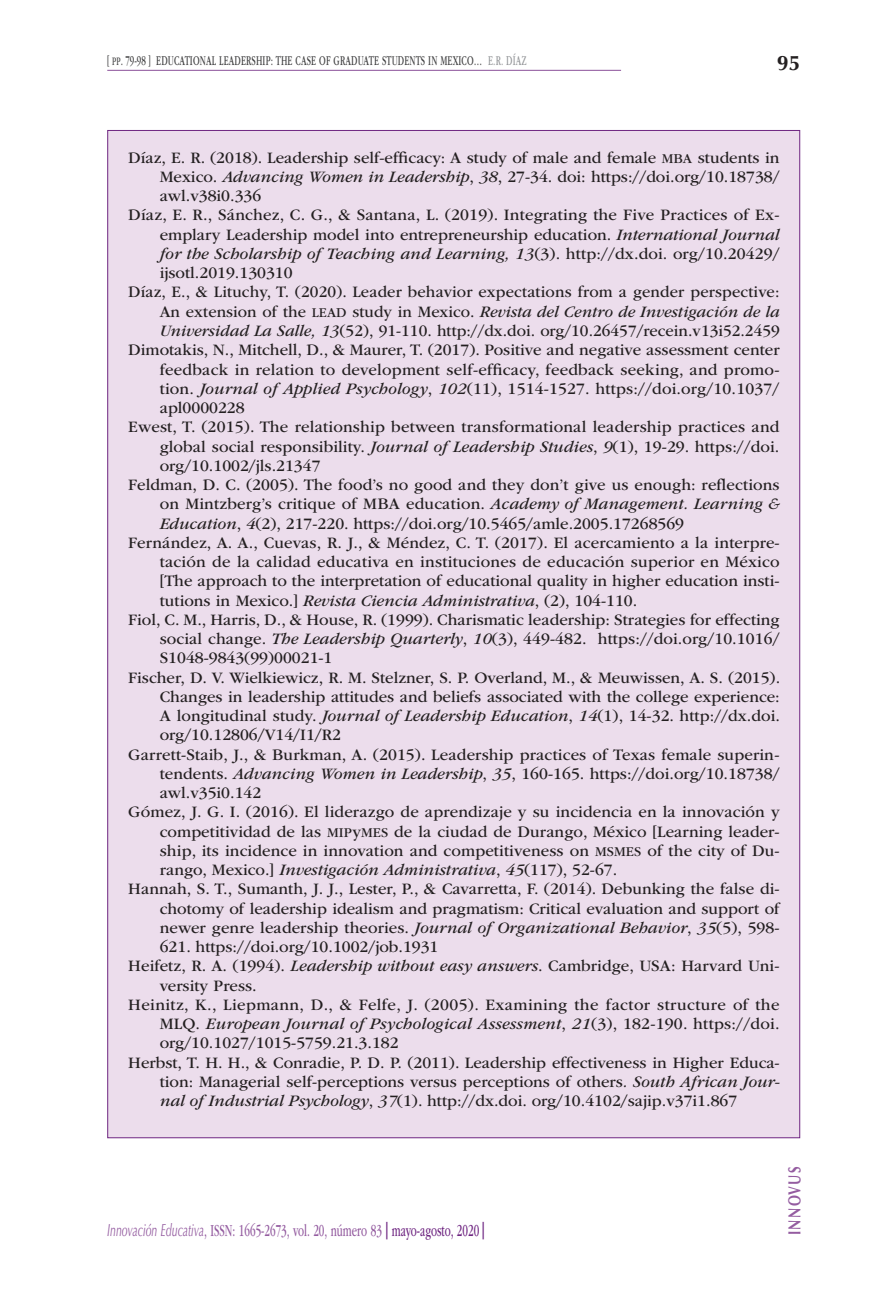
<style>
.page{position:relative;width:893px;height:1290px;background:#fff}
.page>*{position:absolute;margin:0;border:0;box-sizing:border-box;transform-origin:0 0}
.t1{font:700 21px "Optima LT Std";color:#231f20}
.t2{font:17.5px "ITC Garamond Std";color:#945ca0;scale:.6 1}
.t3{font:700 17.5px "Optima LT Std";letter-spacing:.1em;color:#945ca0;scale:.75 1}
._07A_Bibliografia{font:16.62px/19.2px "ITC Garamond Std";color:#231f20;text-align:justify}
.t4{font:14px "ITC Garamond Std";letter-spacing:.02em;color:#3e3e3f;scale:.6 1}
.s1{font-family:"ITC Garamond Std Bk SC850";font-size:11.9px}
.s2{color:#939598}
.s3{font-size:14px}
.s4{font-style:italic}
.s5{font-family:"Optima LT Std";font-style:italic}
.s6{font-family:"Optima LT Std";font-weight:900;color:#6e2581}
.s7{color:#6e2581}
</style>
<div class="page">
<hr style="left:107px;top:70px;width:514px;height:1px;background:#8c519a">
<div style="left:107px;top:130px;width:693px;height:1008px;background:#ecddec;border:1px solid #6e2581"></div>
<p class="t4" style="left:107px;top:53px;width:701px">[ <span class="s1">pp</span>. 79-98 ] EDUCATIONAL LEADERSHIP: THE CASE OF GRADUATE STUDENTS IN MEXICO… <span class="s2">E.R. DÍAZ</span></p>
<p class="t1" style="left:777px;top:50px;width:25px">95</p>
<p class="_07A_Bibliografia" style="left:160px;top:148px;width:621px;text-indent:-32px">Díaz, E. R. (2018). Leadership self-efficacy: A study of male and female <span class="s3">MBA</span> students in Mexico. <span class="s4">Advancing Women in Leadership</span>, <span class="s4">38</span>, 27-34. doi: https://doi.org/10.18738/ awl.v38i0.336</p>
<p class="_07A_Bibliografia" style="left:160px;top:206px;width:621px;text-indent:-32px">Díaz, E. R., Sánchez, C. G., &amp; Santana, L. (2019). Integrating the Five Practices of Ex&shy;emplary Leadership model into entrepreneurship education. <span class="s4">International Journal for the Scholarship of Teaching and Learning, 13</span>(3). http://dx.doi. org/10.20429/ ijsotl.2019.130310</p>
<p class="_07A_Bibliografia" style="left:160px;top:283px;width:621px;text-indent:-32px">Díaz, E., &amp; Lituchy, T. (2020). Leader behavior expectations from a gender perspective:<br>An extension of the <span class="s3">LEAD</span> study in Mexico. <span class="s4">Revista del Centro de Investigación de la Universidad La Salle, 13</span>(52), 91-110. http://dx.doi. org/10.26457/recein.v13i52.2459</p>
<p class="_07A_Bibliografia" style="left:160px;top:340px;width:621px;text-indent:-32px">Dimotakis, N., Mitchell, D., &amp; Maurer, T. (2017). Positive and negative assessment center feedback in relation to development self-efficacy, feedback seeking, and promo&shy;tion. <span class="s4">Journal of Applied Psychology</span>, <span class="s4">102</span>(11), 1514-1527. https://doi.org/10.1037/ apl0000228</p>
<p class="_07A_Bibliografia" style="left:160px;top:417px;width:621px;text-indent:-32px">Ewest, T. (2015). The relationship between transformational leadership practices and global social responsibility. <span class="s4">Journal of Leadership Studies</span>, <span class="s4">9</span>(1), 19-29. https://doi. org/10.1002/jls.21347</p>
<p class="_07A_Bibliografia" style="left:160px;top:475px;width:621px;text-indent:-32px">Feldman, D. C. (2005). The food’s no good and they don’t give us enough: reflections on Mintzberg’s critique of MBA education. <span class="s4">Academy of Management. Learning &amp; Education</span>, <span class="s4">4</span>(2), 217-220. https://doi.org/10.5465/amle.2005.17268569</p>
<p class="_07A_Bibliografia" style="left:160px;top:533px;width:621px;text-indent:-32px">Fernández, A. A., Cuevas, R. J., &amp; Méndez, C. T. (2017). El acercamiento a la interpre&shy;tación de la calidad educativa en instituciones de educación superior en México [The approach to the interpretation of educational quality in higher education insti&shy;tutions in Mexico.] <span class="s4">Revista Ciencia Administrativa</span>, (2), 104-110.</p>
<p class="_07A_Bibliografia" style="left:160px;top:610px;width:621px;text-indent:-32px">Fiol, C. M., Harris, D., &amp; House, R. (1999). Charismatic leadership: Strategies for effecting social change. <span class="s4">The Leadership Quarterly</span>, <span class="s4">10</span>(3), 449-482. https://doi.org/10.1016/ S1048-9843(99)00021-1</p>
<p class="_07A_Bibliografia" style="left:160px;top:668px;width:622px;text-indent:-32px">Fischer, D. V. Wielkiewicz, R. M. Stelzner, S. P. Overland, M., &amp; Meuwissen, A. S. (2015).<br>Changes in leadership attitudes and beliefs associated with the college experience:<br>A longitudinal study. <span class="s4">Journal of Leadership Education</span>, <span class="s4">14</span>(1), 14-32. http://dx.doi. org/10.12806/V14/I1/R2</p>
<p class="_07A_Bibliografia" style="left:160px;top:745px;width:621px;text-indent:-32px">Garrett-Staib, J., &amp; Burkman, A. (2015). Leadership practices of Texas female superin&shy;tendents. <span class="s4">Advancing Women in Leadership</span>, <span class="s4">35</span>, 160-165. https://doi.org/10.18738/ awl.v35i0.142</p>
<p class="_07A_Bibliografia" style="left:160px;top:802px;width:621px;text-indent:-32px">Gómez, J. G. I. (2016). El liderazgo de aprendizaje y su incidencia en la innovación y competitividad de las <span class="s3">MIP</span>y<span class="s3">MES</span> de la ciudad de Durango, México [Learning leader&shy;ship, its incidence in innovation and competitiveness on <span class="s3">MSMES</span> of the city of Du&shy;rango, Mexico.] <span class="s4">Investigación Administrativa</span>, <span class="s4">45</span>(117), 52-67.</p>
<p class="_07A_Bibliografia" style="left:160px;top:879px;width:621px;text-indent:-32px">Hannah, S. T., Sumanth, J. J., Lester, P., &amp; Cavarretta, F. (2014). Debunking the false di&shy;chotomy of leadership idealism and pragmatism: Critical evaluation and support of newer genre leadership theories. <span class="s4">Journal of Organizational Behavior</span>, <span class="s4">35</span>(5), 598- 621. https://doi.org/10.1002/job.1931</p>
<p class="_07A_Bibliografia" style="left:160px;top:956px;width:621px;text-indent:-32px">Heifetz, R. A. (1994). <span class="s4">Leadership without easy answers</span>. Cambridge, USA: Harvard Uni&shy;versity Press.</p>
<p class="_07A_Bibliografia" style="left:160px;top:995px;width:621px;text-indent:-32px">Heinitz, K., Liepmann, D., &amp; Felfe, J. (2005). Examining the factor structure of the MLQ. <span class="s4">European Journal of Psychological Assessment</span>, <span class="s4">21</span>(3), 182-190. https://doi. org/10.1027/1015-5759.21.3.182</p>
<p class="_07A_Bibliografia" style="left:160px;top:1053px;width:621px;text-indent:-32px">Herbst, T. H. H., &amp; Conradie, P. D. P. (2011). Leadership effectiveness in Higher Educa&shy;tion: Managerial self-perceptions versus perceptions of others<span class="s4">. South African Jour&shy;nal of Industrial Psychology</span>, <span class="s4">37</span>(1). http://dx.doi. org/10.4102/sajip.v37i1.867</p>
<p class="t2" style="left:107px;top:1221px;width:630px"><span class="s5">Innovación Educativa</span>, ISSN: 1665-2673, vol. 20, número 83 <span class="s6">|</span> <span class="s7">mayo-agosto, 2020</span> <span class="s6">|</span></p>
<p class="t3" style="left:784px;top:1235px;width:93px;rotate:-90deg">INNOVUS</p>
</div>
